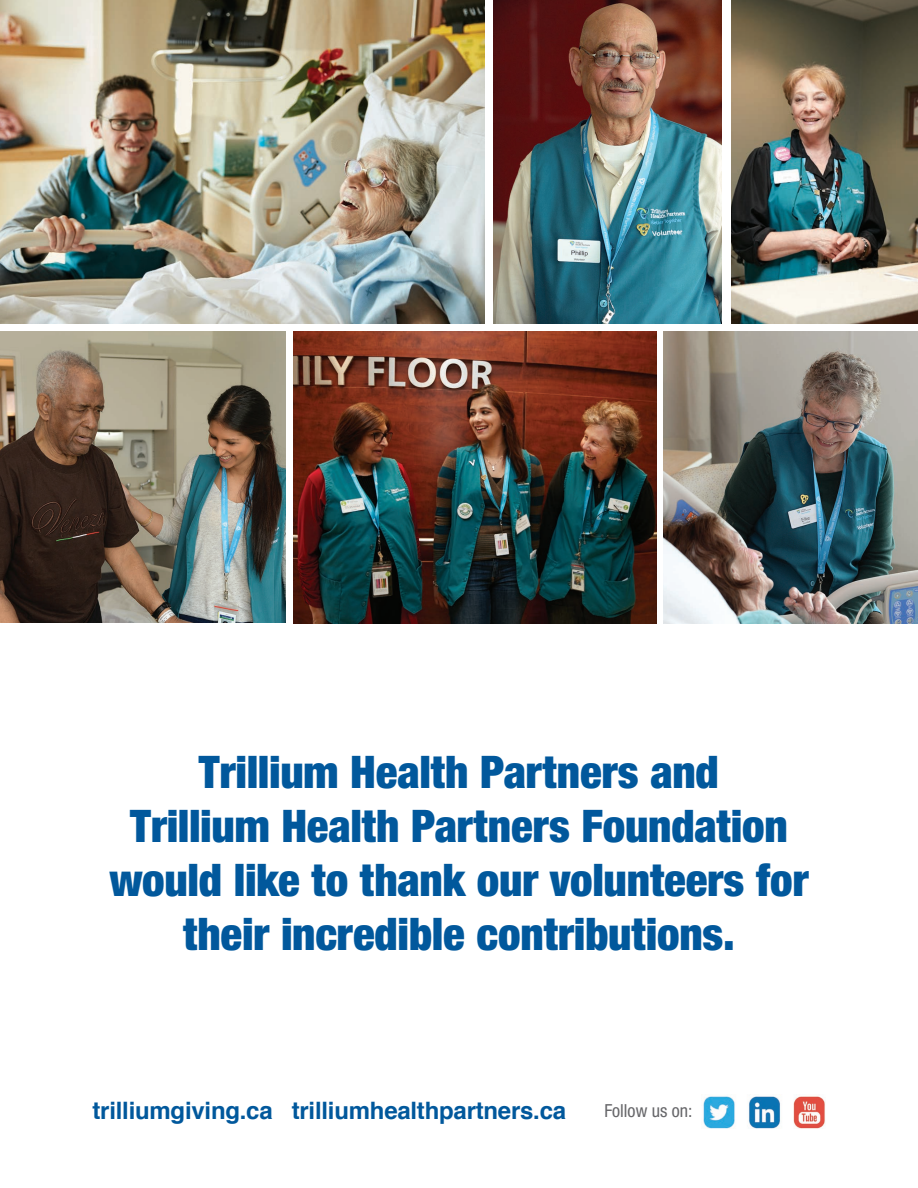
<style>
.page{position:relative;width:918px;height:1188px;background:#fff}
.page>*{position:absolute;margin:0;border:0;box-sizing:border-box;transform-origin:0 0}
.t1{font:900 condensed 45px/54px "Helvetica Neue";letter-spacing:-.005em;color:#01589c;text-align:center}
.t2{font:700 24px "Helvetica";letter-spacing:-.01em;color:#01589c}
.t3{font:condensed 18px "Helvetica Neue LT Std";color:#67676a}
</style>
<div class="page">
<img style="left:703px;top:1096px;width:122px;height:33px">
<img style="left:663px;top:331px;width:255px;height:292px">
<img style="left:494px;top:0;width:228px;height:323px">
<img style="left:732px;top:0;width:186px;height:323px">
<img style="left:0;top:331px;width:285px;height:291px">
<img style="left:294px;top:331px;width:363px;height:292px">
<img style="left:0;top:0;width:485px;height:323px">
<p class="t1" style="left:110px;top:744px;width:701px">Trillium Health Partners and<br>Trillium Health Partners Foundation would like to thank our volunteers for their incredible contributions.</p>
<p class="t2" style="left:93px;top:1091px;width:475px">trilliumgiving.ca trilliumhealthpartners.ca</p>
<p class="t3" style="left:605px;top:1101px;width:89px">Follow us on:</p>
</div>
